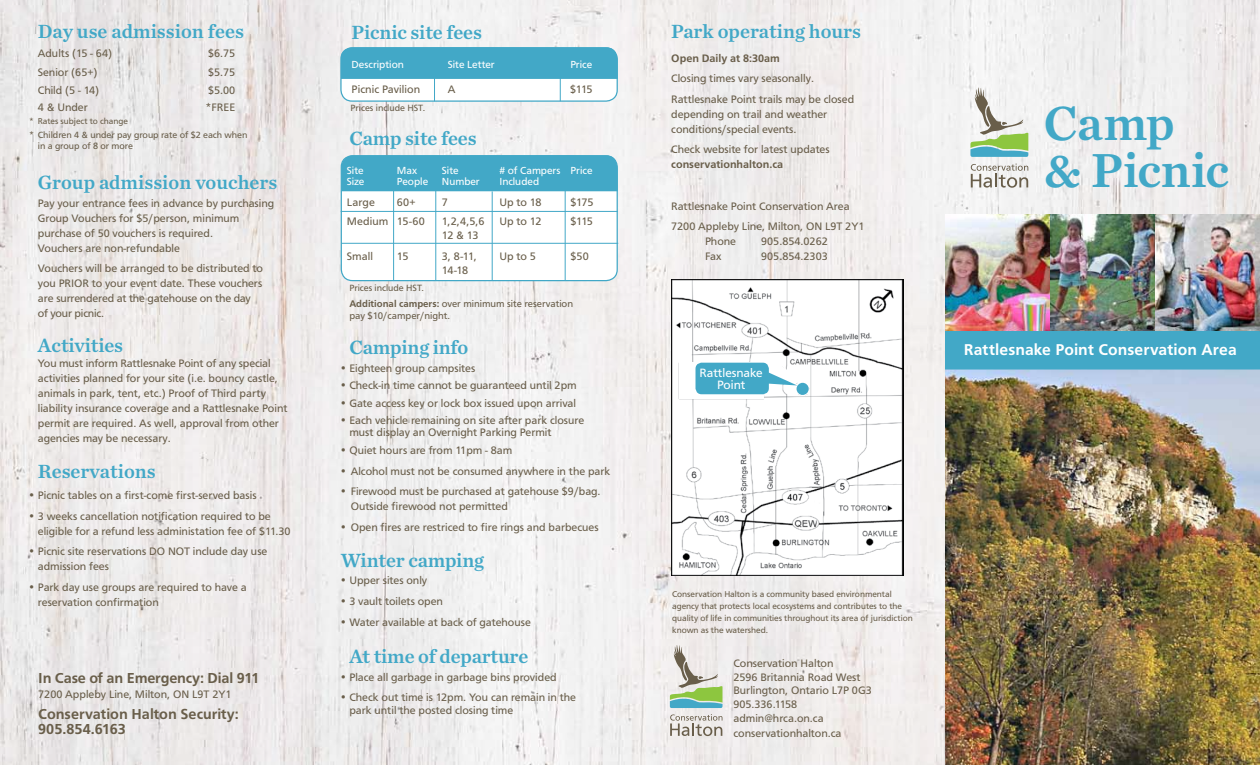
<style>
.page{position:relative;width:1260px;height:765px;background:#fff}
.page>*{position:absolute;margin:0;border:0;box-sizing:border-box;transform-origin:0 0}
.t1{font:50px/47.5px "Chronicle Text G2 Semi";letter-spacing:-.015em;color:#42a8c7}
.t2{font:20px "Chronicle Text G2 Semi";letter-spacing:-.01em;color:#42a8c7}
.t3{font:700 16.25px "Carto Gothic Pro";letter-spacing:.01em;color:#fff}
.t4{font:700 15px/15px "Carto Gothic Pro";color:#695e4a}
.t5{font:12.5px/12.5px "Carto Gothic Pro";color:#fff;text-align:center}
.t6{font:11.25px/15px "Carto Gothic Pro";color:#695e4a}
.t7{font:700 11.25px "Carto Gothic Pro";color:#695e4a}
.t8{font:10.62px "Carto Gothic Pro";color:#fff}
.t9{font:10px/11.2px "Carto Gothic Pro";color:#695e4a}
.t10{font:9.38px/11.2px "Carto Gothic Pro";color:#695e4a}
.t11{font:8.75px/11.9px "Carto Gothic Pro";color:#695e4a}
.s1{font-weight:700}
</style>
<div class="page">
<img style="left:0;top:0;width:1260px;height:765px">
<svg style="left:670px;top:645px;width:53px;height:63px;background:#bdcdb9"></svg>
<svg style="left:670px;top:714px;width:52px;height:22px"></svg>
<img style="left:672px;top:280px;width:231px;height:296px">
<div style="left:679px;top:362px;width:85px;height:37px;background:#fff"></div>
<div style="left:696px;top:363px;width:73px;height:31px;background:#42a8c7;border-radius:6px"></div>
<svg style="left:765px;top:363px;width:44px;height:32px"></svg>
<div style="left:797px;top:383px;width:12px;height:12px;background:#42a8c7;border-radius:50%"></div>
<svg style="left:970px;top:87px;width:58px;height:70px"></svg>
<svg style="left:971px;top:164px;width:57px;height:24px"></svg>
<img style="left:945px;top:370px;width:315px;height:395px">
<div style="left:341px;top:156px;width:276px;height:125px;background:#fff;border-radius:11px"></div>
<div style="left:341px;top:155px;width:277px;height:126px;border:1px solid #42a8c7;border-radius:11px"></div>
<hr style="left:341px;top:211px;width:277px;height:1px;background:#42a8c7">
<hr style="left:341px;top:243px;width:277px;height:1px;background:#42a8c7">
<hr style="left:492px;top:191px;width:1px;height:90px;background:#42a8c7">
<hr style="left:565px;top:191px;width:1px;height:90px;background:#42a8c7">
<hr style="left:393px;top:190px;width:1px;height:91px;background:#42a8c7">
<div style="left:341px;top:155px;width:277px;height:36px;background:#42a8c7"></div>
<svg style="left:341px;top:47px;width:277px;height:54px"></svg>
<img style="left:1050px;top:215px;width:209px;height:116px">
<img style="left:945px;top:215px;width:105px;height:116px">
<div style="left:946px;top:332px;width:313px;height:37px;background:#42a8c7"></div>
<div style="left:945px;top:331px;width:315px;height:39px;border:1px solid #42a8c7"></div>
<hr style="left:436px;top:189px;width:1px;height:92px;background:#42a8c7">
<svg style="left:34px;top:499px;width:12px;height:1px"></svg>
<svg style="left:34px;top:520px;width:12px;height:1px"></svg>
<svg style="left:34px;top:555px;width:12px;height:1px"></svg>
<svg style="left:34px;top:591px;width:12px;height:1px"></svg>
<h2 class="t2" style="left:38px;top:16px;width:208px">Day use admission fees</h2>
<p class="t6" style="left:38px;top:46px;width:76px">Adults (15 - 64)</p>
<p class="t6" style="left:208px;top:46px;width:29px">$6.75</p>
<p class="t6" style="left:38px;top:65px;width:61px">Senior (65+)</p>
<p class="t6" style="left:208px;top:65px;width:29px">$5.75</p>
<p class="t6" style="left:38px;top:83px;width:63px">Child (5 - 14)</p>
<p class="t6" style="left:208px;top:83px;width:29px">$5.00</p>
<p class="t6" style="left:38px;top:99px;width:51px">4 &amp; Under</p>
<p class="t6" style="left:205px;top:99px;width:31px">*FREE</p>
<p class="t11" style="left:29px;top:116px;width:100px">* Rates subject to change</p>
<p class="t10" style="left:38px;top:129px;width:211px;text-indent:-9px">* Children 4 &amp; under pay group rate of $2 each when in a group of 8 or more</p>
<h2 class="t2" style="left:38px;top:167px;width:241px">Group admission vouchers</h2>
<p class="t6" style="left:38px;top:195px;width:238px">Pay your entrance fees in advance by purchasing Group Vouchers for $5/person, minimum purchase of 50 vouchers is required.<br>Vouchers are non-refundable</p>
<p class="t6" style="left:38px;top:261px;width:227px">Vouchers will be arranged to be distributed to you PRIOR to your event date. These vouchers are surrendered at the gatehouse on the day of your picnic.</p>
<h2 class="t2" style="left:38px;top:330px;width:87px">Activities</h2>
<p class="t6" style="left:38px;top:356px;width:251px">You must inform Rattlesnake Point of any special activities planned for your site (i.e. bouncy castle, animals in park, tent, etc.) Proof of Third party liability insurance coverage and a Rattlesnake Point permit are required. As well, approval from other agencies may be necessary.</p>
<h2 class="t2" style="left:38px;top:456px;width:119px">Reservations</h2>
<p class="t6" style="left:29px;top:488px;width:229px">• Picnic tables on a first-come first-served basis</p>
<p class="t6" style="left:38px;top:508px;width:254px;text-indent:-9px">• 3 weeks cancellation notification required to be eligible for a refund less administation fee of $11.30</p>
<p class="t6" style="left:38px;top:544px;width:231px;text-indent:-9px">• Picnic site reservations DO NOT include day use admission fees</p>
<p class="t6" style="left:38px;top:580px;width:210px;text-indent:-9px">• Park day use groups are required to have a reservation confirmation</p>
<h3 class="t4" style="left:38px;top:670px;width:223px">In Case of an Emergency: Dial 911</h3>
<p class="t6" style="left:38px;top:687px;width:195px">7200 Appleby Line, Milton, ON L9T 2Y1</p>
<h3 class="t4" style="left:38px;top:706px;width:202px">Conservation Halton Security:<br>905.854.6163</h3>
<h2 class="t2" style="left:352px;top:17px;width:132px">Picnic site fees</h2>
<p class="t8" style="left:352px;top:58px;width:54px">Description</p>
<p class="t8" style="left:448px;top:58px;width:48px">Site Letter</p>
<p class="t8" style="left:570px;top:58px;width:23px">Price</p>
<p class="t6" style="left:352px;top:82px;width:70px">Picnic Pavilion</p>
<p class="t6" style="left:448px;top:82px;width:9px">A</p>
<p class="t6" style="left:570px;top:82px;width:24px">$115</p>
<p class="t10" style="left:351px;top:103px;width:76px">Prices include HST.</p>
<h2 class="t2" style="left:349px;top:123px;width:129px">Camp site fees</h2>
<p class="t8" style="left:347px;top:164px;width:18px">Site</p>
<p class="t8" style="left:397px;top:164px;width:22px">Max</p>
<p class="t8" style="left:442px;top:164px;width:18px">Site</p>
<p class="t8" style="left:499px;top:164px;width:95px"># of Campers Price</p>
<p class="t8" style="left:347px;top:176px;width:19px">Size</p>
<p class="t8" style="left:397px;top:176px;width:33px">People</p>
<p class="t8" style="left:442px;top:176px;width:39px">Number</p>
<p class="t8" style="left:499px;top:176px;width:41px">Included</p>
<p class="t6" style="left:347px;top:195px;width:30px">Large</p>
<p class="t6" style="left:397px;top:195px;width:20px">60+</p>
<p class="t6" style="left:442px;top:195px;width:8px">7</p>
<p class="t6" style="left:499px;top:195px;width:44px">Up to 18</p>
<p class="t6" style="left:571px;top:195px;width:24px">$175</p>
<p class="t6" style="left:347px;top:214px;width:79px">Medium 15-60</p>
<p class="t6" style="left:442px;top:214px;width:44px">1,2,4,5,6</p>
<p class="t6" style="left:499px;top:214px;width:44px">Up to 12</p>
<p class="t6" style="left:571px;top:214px;width:24px">$115</p>
<p class="t6" style="left:442px;top:228px;width:38px">12 &amp; 13</p>
<p class="t6" style="left:347px;top:249px;width:28px">Small</p>
<p class="t6" style="left:397px;top:249px;width:13px">15</p>
<p class="t6" style="left:442px;top:249px;width:36px">3, 8-11,</p>
<p class="t6" style="left:499px;top:249px;width:38px">Up to 5</p>
<p class="t6" style="left:571px;top:249px;width:20px">$50</p>
<p class="t6" style="left:442px;top:263px;width:28px">14-18</p>
<p class="t10" style="left:349px;top:283px;width:76px">Prices include HST.</p>
<p class="t9" style="left:349px;top:299px;width:225px"><span class="s1">Additional campers:</span> over minimum site reservation pay $10/camper/night.</p>
<h2 class="t2" style="left:349px;top:332px;width:121px">Camping info</h2>
<p class="t6" style="left:341px;top:361px;width:136px">• Eighteen group campsites</p>
<p class="t6" style="left:341px;top:378px;width:238px">• Check-in time cannot be guaranteed until 2pm</p>
<p class="t6" style="left:341px;top:395px;width:237px">• Gate access key or lock box issued upon arrival</p>
<p class="t6" style="left:349px;top:414px;width:236px;line-height:12.5px;text-indent:-9px">• Each vehicle remaining on site after park closure must display an Overnight Parking Permit</p>
<p class="t6" style="left:341px;top:443px;width:173px">• Quiet hours are from 11pm - 8am</p>
<p class="t6" style="left:341px;top:463px;width:271px">• Alcohol must not be consumed anywhere in the park</p>
<p class="t6" style="left:351px;top:484px;width:251px;text-indent:-10px">• Firewood must be purchased at gatehouse $9/bag.<br>Outside firewood not permitted</p>
<p class="t6" style="left:341px;top:520px;width:259px">• Open fires are restriced to fire rings and barbecues</p>
<h2 class="t2" style="left:341px;top:545px;width:145px">Winter camping</h2>
<p class="t6" style="left:341px;top:573px;width:88px">• Upper sites only</p>
<p class="t6" style="left:341px;top:594px;width:104px">• 3 vault toilets open</p>
<p class="t6" style="left:341px;top:615px;width:192px">• Water available at back of gatehouse</p>
<h2 class="t2" style="left:349px;top:641px;width:180px">At time of departure</h2>
<p class="t6" style="left:341px;top:669px;width:218px">• Place all garbage in garbage bins provided</p>
<p class="t6" style="left:349px;top:691px;width:228px;line-height:12.5px;text-indent:-9px">• Check out time is 12pm. You can remain in the park until the posted closing time</p>
<h2 class="t2" style="left:671px;top:16px;width:191px">Park operating hours</h2>
<p class="t7" style="left:671px;top:51px;width:110px">Open Daily at 8:30am</p>
<p class="t6" style="left:671px;top:68px;width:184px;line-height:20.6px">Closing times vary seasonally.<br>Rattlesnake Point trails may be closed</p>
<p class="t6" style="left:671px;top:107px;width:158px">depending on trail and weather conditions/special events.</p>
<p class="t6" style="left:671px;top:142px;width:160px">Check website for latest updates</p>
<p class="t7" style="left:671px;top:158px;width:114px">conservationhalton.ca</p>
<p class="t6" style="left:671px;top:196px;width:195px;line-height:20.6px">Rattlesnake Point Conservation Area<br>7200 Appleby Line, Milton, ON L9T 2Y1</p>
<p class="t6" style="left:705px;top:234px;width:33px">Phone</p>
<p class="t6" style="left:761px;top:234px;width:68px">905.854.0262</p>
<p class="t6" style="left:705px;top:249px;width:18px">Fax</p>
<p class="t6" style="left:761px;top:249px;width:68px">905.854.2303</p>
<p class="t5" style="left:700px;top:366px;width:65px">Rattlesnake<br>Point</p>
<h1 class="t1" style="left:1044px;top:96px;width:187px">Camp<br>&amp; Picnic</h1>
<h3 class="t3" style="left:964px;top:340px;width:274px">Rattlesnake Point Conservation Area</h3>
<p class="t11" style="left:672px;top:589px;width:242px">Conservation Halton is a community based environmental agency that protects local ecosystems and contributes to the quality of life in communities throughout its area of jurisdiction known as the watershed.</p>
<p class="t6" style="left:733px;top:656px;width:140px;line-height:13.8px">Conservation Halton<br>2596 Britannia Road West<br>Burlington, Ontario L7P 0G3<br>905.336.1158 admin@hrca.on.ca</p>
<p class="t6" style="left:733px;top:726px;width:110px">conservationhalton.ca</p>
</div>
